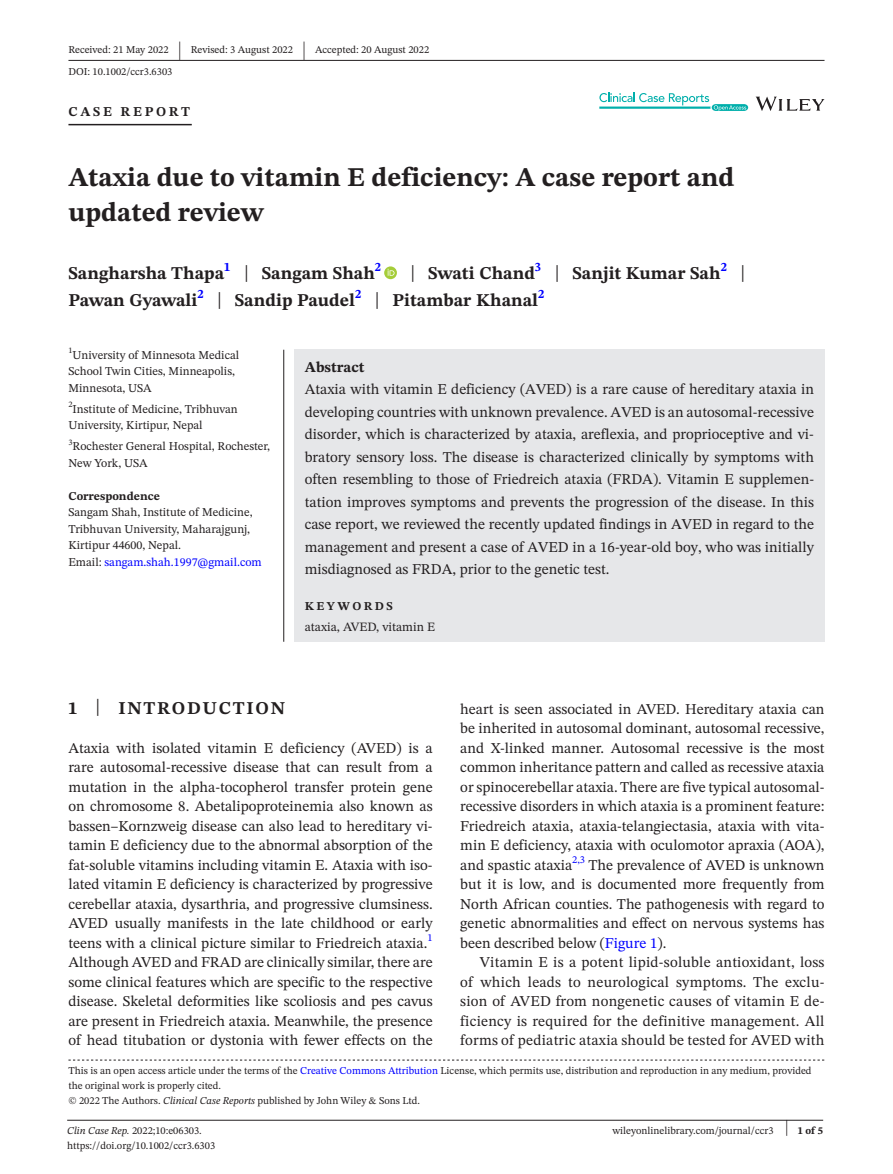
<style>
.page{position:relative;width:893px;height:1174px;background:#fff}
.page>*{position:absolute;margin:0;border:0;box-sizing:border-box;transform-origin:0 0}
.t1{font:700 27px/34.5px "STIX Two Text";color:#231f20}
.t2{font:25.65px "STIX Two Text";color:#231f20;scale:.49 1}
.t3{font:700 18px/27px "STIX Two Text";color:#231f20}
.t4{font:700 18px "STIX Two Text";letter-spacing:.1em;color:#231f20}
.t5{font:15px/19.5px "STIX Two Text";color:#231f20;text-align:justify}
.t6{font:700 15px "STIX Two Text";color:#231f20}
.t7{font:700 13.5px "STIX Two Text";letter-spacing:.2em;color:#231f20}
.t8{font:12.75px "STIX Two Text";color:#231f20}
.t9{font:12px/16.5px "STIX Two Text";color:#231f20}
.t10{font:700 12px "STIX Two Text";color:#231f20}
.t11{font:700 12px "STIX Two Text";letter-spacing:.2em;color:#231f20}
.t12{font:10.5px/15px "STIX Two Text";color:#231f20}
.t13{font:700 10.5px "STIX Two Text";color:#231f20}
.t14{font:10.5px "STIX Two Text";color:#00f}
.s1{font-weight:400;font-size:23.4px}
.s2{color:#00f}
.s3{font-weight:400;font-size:23.7px}
.s4{font-style:italic}
.s5{font-weight:400;font-size:22.2px}
</style>
<div class="page">
<hr style="left:67px;top:1119px;width:756px;height:1px;background:#231f20">
<svg style="left:756px;top:97px;width:68px;height:14px"></svg>
<svg style="left:599px;top:93px;width:149px;height:18px"></svg>
<hr style="left:68px;top:60px;width:756px;height:1px;background:#231f20">
<hr style="left:68px;top:124px;width:124px;height:1px;background:#231f20">
<svg style="left:384px;top:266px;width:13px;height:13px"></svg>
<svg style="left:388px;top:269px;width:6px;height:7px"></svg>
<svg style="left:68px;top:1059px;width:756px;height:1px"></svg>
<div style="left:294px;top:350px;width:530px;height:292px;background:#e6e7e9"></div>
<hr style="left:283px;top:350px;width:1px;height:292px;background:#231f20">
<p class="t12" style="left:68px;top:42px;width:102px">Received: 21 May 2022</p>
<h2 class="t2" style="left:178px;top:32px;width:8px">|</h2>
<p class="t12" style="left:191px;top:42px;width:104px">Revised: 3 August 2022</p>
<h2 class="t2" style="left:302px;top:32px;width:8px">|</h2>
<p class="t12" style="left:315px;top:42px;width:116px">Accepted: 20 August 2022</p>
<p class="t12" style="left:68px;top:64px;width:105px">DOI: 10.1002/ccr3.6303</p>
<p class="t7" style="left:68px;top:101px;width:123px">CASE REPORT</p>
<h1 class="t1" style="left:68px;top:161px;width:668px">Ataxia due to vitamin E deficiency: A case report and updated review</h1>
<p class="t3" style="left:68px;top:260px;width:314px">Sangharsha Thapa<sup>1</sup> <span class="s1">|</span> Sangam Shah<sup>2</sup></p>
<p class="t3" style="left:68px;top:260px;width:678px;text-indent:342px"><span class="s1">|</span> Swati Chand<sup>3</sup> <span class="s1">|</span> Sanjit Kumar Sah<sup>2</sup> <span class="s1">|<br></span>Pawan Gyawali<sup>2</sup> <span class="s1">|</span> Sandip Paudel<sup>2</sup> <span class="s1">|</span> Pitambar Khanal<sup>2</sup></p>
<p class="t9" style="left:68px;top:346px;width:172px"><sup>1</sup>University of Minnesota Medical<br>School Twin Cities, Minneapolis,<br>Minnesota, USA</p>
<p class="t9" style="left:68px;top:400px;width:171px"><sup>2</sup>Institute of Medicine, Tribhuvan<br>University, Kirtipur, Nepal</p>
<p class="t9" style="left:68px;top:438px;width:203px"><sup>3</sup>Rochester General Hospital, Rochester,<br>New York, USA</p>
<p class="t10" style="left:68px;top:487px;width:93px">Correspondence</p>
<p class="t9" style="left:68px;top:504px;width:195px">Sangam Shah, Institute of Medicine, Tribhuvan University, Maharajgunj, Kirtipur 44600, Nepal.<br>Email: <span class="s2">sangam.shah.1997@gmail.com</span></p>
<p class="t6" style="left:305px;top:356px;width:61px">Abstract</p>
<p class="t5" style="left:305px;top:378px;width:511px;line-height:22.5px">Ataxia with vitamin E deficiency (AVED) is a rare cause of hereditary ataxia in developing countries with unknown prevalence. AVED is an autosomal-recessive disorder, which is characterized by ataxia, areflexia, and proprioceptive and vi&shy;bratory sensory loss. The disease is characterized clinically by symptoms with often resembling to those of Friedreich ataxia (FRDA). Vitamin E supplemen&shy;tation improves symptoms and prevents the progression of the disease. In this case report, we reviewed the recently updated findings in AVED in regard to the management and present a case of AVED in a 16-year-old boy, who was initially misdiagnosed as FRDA, prior to the genetic test.</p>
<p class="t11" style="left:305px;top:597px;width:90px">KEYWORDS</p>
<p class="t8" style="left:305px;top:618px;width:132px">ataxia, AVED, vitamin E</p>
<p class="t4" style="left:68px;top:695px;width:218px">1 <span class="s3">|</span> INTRODUCTION</p>
<p class="t5" style="left:68px;top:738px;width:366px">Ataxia with isolated vitamin E deficiency (AVED) is a rare autosomal-recessive disease that can result from a mutation in the alpha-tocopherol transfer protein gene on chromosome 8. Abetalipoproteinemia also known as bassen–Kornzweig disease can also lead to hereditary vi&shy;tamin E deficiency due to the abnormal absorption of the fat-soluble vitamins including vitamin E. Ataxia with iso&shy;lated vitamin E deficiency is characterized by progressive cerebellar ataxia, dysarthria, and progressive clumsiness.<br>AVED usually manifests in the late childhood or early teens with a clinical picture similar to Friedreich ataxia.</p>
<p class="t14" style="left:427px;top:930px;width:7px">1</p>
<p class="t5" style="left:68px;top:952px;width:366px">Although AVED and FRAD are clinically similar, there are some clinical features which are specific to the respective disease. Skeletal deformities like scoliosis and pes cavus are present in Friedreich ataxia. Meanwhile, the presence of head titubation or dystonia with fewer effects on the</p>
<p class="t5" style="left:460px;top:699px;width:366px">heart is seen associated in AVED. Hereditary ataxia can be inherited in autosomal dominant, autosomal recessive, and X-linked manner. Autosomal recessive is the most common inheritance pattern and called as recessive ataxia or spinocerebellar ataxia. There are five typical autosomal&shy;recessive disorders in which ataxia is a prominent feature:<br>Friedreich ataxia, ataxia-telangiectasia, ataxia with vita&shy;min E deficiency, ataxia with oculomotor apraxia (AOA), and spastic ataxia</p>
<p class="t14" style="left:572px;top:852px;width:14px">2,3</p>
<p class="t5" style="left:460px;top:855px;width:366px;text-indent:128px">The prevalence of AVED is unknown but it is low, and is documented more frequently from North African counties. The pathogenesis with regard to genetic abnormalities and effect on nervous systems has been described below (<span class="s2">Figure 1</span>).</p>
<p class="t5" style="left:460px;top:952px;width:366px;text-indent:19px">Vitamin E is a potent lipid-soluble antioxidant, loss of which leads to neurological symptoms. The exclu&shy;sion of AVED from nongenetic causes of vitamin E de&shy;ficiency is required for the definitive management. All forms of pediatric ataxia should be tested for AVED with</p>
<p class="t12" style="left:68px;top:1063px;width:745px">This is an open access article under the terms of the <span class="s2">Creative Commons Attribution</span> License, which permits use, distribution and reproduction in any medium, provided the original work is properly cited.<br>© 2022 The Authors. <span class="s4">Clinical Case Reports</span> published by John Wiley &amp; Sons Ltd.</p>
<p class="t12" style="left:67px;top:1123px;width:136px"><span class="s4">Clin Case Rep.</span> 2022;10:e06303.</p>
<p class="t13" style="left:785px;top:1123px;width:39px"><span class="s5">|</span> 1 of 5</p>
<p class="t12" style="left:67px;top:1138px;width:150px">https://doi.org/10.1002/ccr3.6303</p>
<p class="t12" style="left:612px;top:1123px;width:163px">wileyonlinelibrary.com/journal/ccr3</p>
</div>
